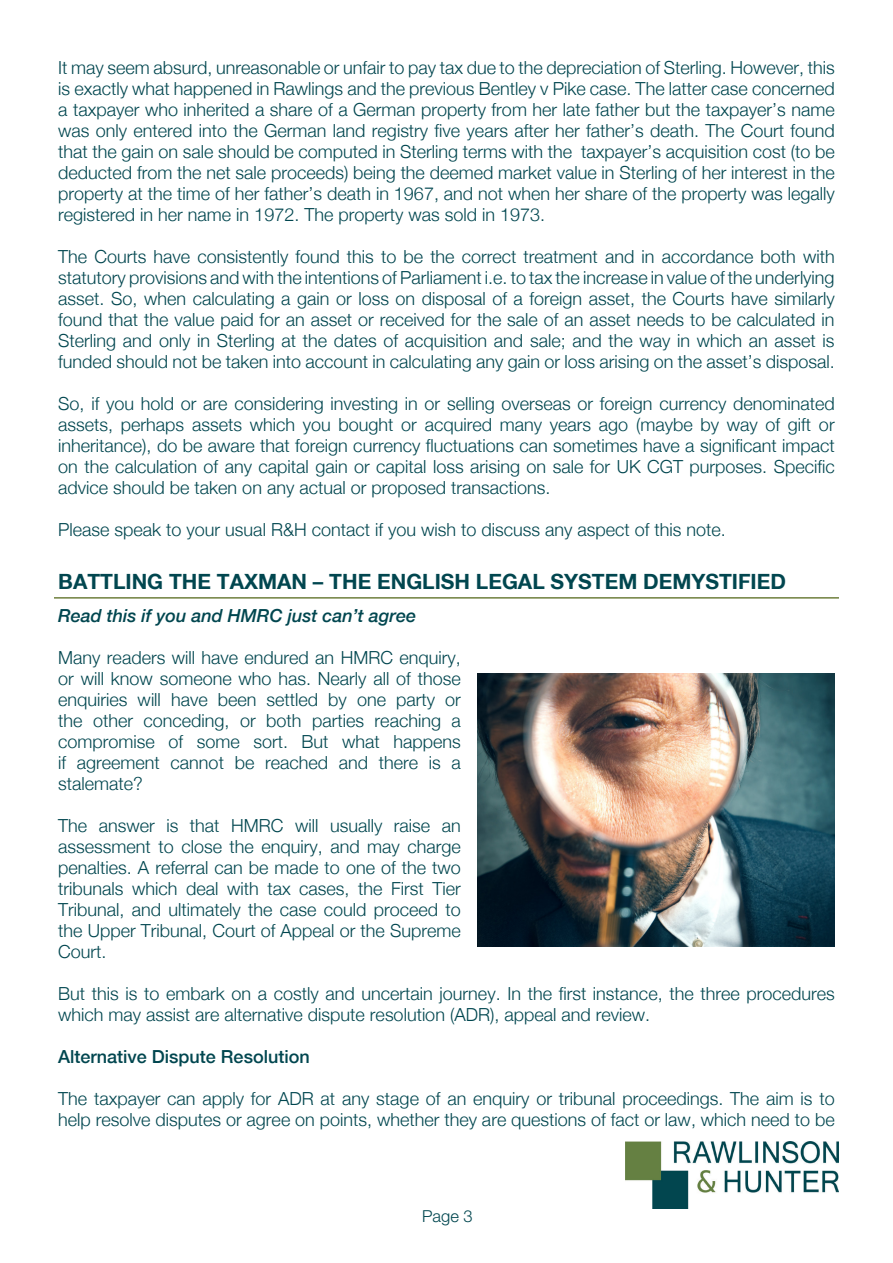
<style>
.page{position:relative;width:893px;height:1263px;background:#fff}
.page>*{position:absolute;margin:0;border:0;box-sizing:border-box;transform-origin:0 0}
.t1{font:700 21px "Helvetica Neue LT";color:#01464f}
.Text{font:300 18px/21px "Helvetica Neue LT";color:#01464f;text-align:justify}
.Text-2{font:italic 500 18px "Helvetica Neue LT";color:#01464f}
.Text-3{font:500 18px "Helvetica Neue LT";color:#01464f}
.t2{font:300 16.5px "Helvetica Neue";color:#01464f}
</style>
<div class="page">
<img style="left:625px;top:1142px;width:214px;height:67px">
<hr style="left:54px;top:597px;width:785px;height:2px;background:#6f803d">
<img style="left:478px;top:674px;width:357px;height:272px">
<p class="Text" style="left:58px;top:57px;width:778px">It may seem absurd, unreasonable or unfair to pay tax due to the depreciation of Sterling. However, this is exactly what happened in Rawlings and the previous Bentley v Pike case. The latter case concerned a taxpayer who inherited a share of a German property from her late father but the taxpayer’s name was only entered into the German land registry five years after her father’s death. The Court found that the gain on sale should be computed in Sterling terms with the taxpayer’s acquisition cost (to be deducted from the net sale proceeds) being the deemed market value in Sterling of her interest in the property at the time of her father’s death in 1967, and not when her share of the property was legally registered in her name in 1972. The property was sold in 1973.</p>
<p class="Text" style="left:58px;top:246px;width:778px">The Courts have consistently found this to be the correct treatment and in accordance both with statutory provisions and with the intentions of Parliament i.e. to tax the increase in value of the underlying asset. So, when calculating a gain or loss on disposal of a foreign asset, the Courts have similarly found that the value paid for an asset or received for the sale of an asset needs to be calculated in Sterling and only in Sterling at the dates of acquisition and sale; and the way in which an asset is funded should not be taken into account in calculating any gain or loss arising on the asset’s disposal.</p>
<p class="Text" style="left:58px;top:393px;width:778px">So, if you hold or are considering investing in or selling overseas or foreign currency denominated assets, perhaps assets which you bought or acquired many years ago (maybe by way of gift or inheritance), do be aware that foreign currency fluctuations can sometimes have a significant impact on the calculation of any capital gain or capital loss arising on sale for UK CGT purposes. Specific advice should be taken on any actual or proposed transactions.</p>
<p class="Text" style="left:58px;top:519px;width:669px">Please speak to your usual R&amp;H contact if you wish to discuss any aspect of this note.</p>
<p class="t1" style="left:58px;top:568px;width:729px">BATTLING THE TAXMAN – THE ENGLISH LEGAL SYSTEM DEMYSTIFIED</p>
<p class="Text-2" style="left:58px;top:605px;width:359px">Read this if you and HMRC just can’t agree</p>
<p class="Text" style="left:58px;top:647px;width:404px">Many readers will have endured an HMRC enquiry, or will know someone who has. Nearly all of those enquiries will have been settled by one party or the other conceding, or both parties reaching a compromise of some sort. But what happens if agreement cannot be reached and there is a stalemate?</p>
<p class="Text" style="left:58px;top:815px;width:404px">The answer is that HMRC will usually raise an assessment to close the enquiry, and may charge penalties. A referral can be made to one of the two tribunals which deal with tax cases, the First Tier Tribunal, and ultimately the case could proceed to the Upper Tribunal, Court of Appeal or the Supreme Court.</p>
<p class="Text" style="left:58px;top:983px;width:778px">But this is to embark on a costly and uncertain journey. In the first instance, the three procedures which may assist are alternative dispute resolution (ADR), appeal and review.</p>
<p class="Text-3" style="left:58px;top:1046px;width:253px">Alternative Dispute Resolution</p>
<p class="Text" style="left:58px;top:1088px;width:778px">The taxpayer can apply for ADR at any stage of an enquiry or tribunal proceedings. The aim is to help resolve disputes or agree on points, whether they are questions of fact or law, which need to be</p>
<p class="t2" style="left:422px;top:1206px;width:52px">Page 3</p>
</div>
